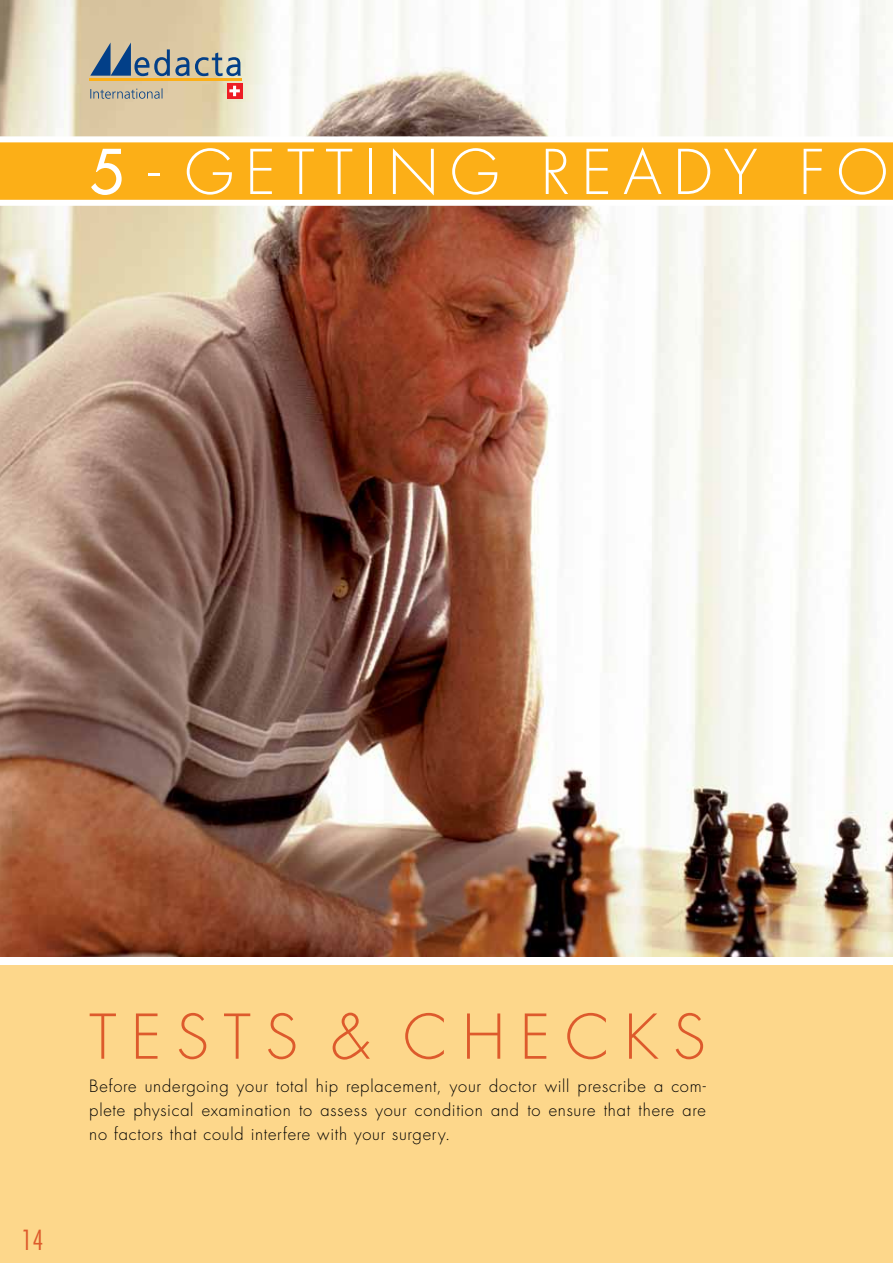
<style>
.page{position:relative;width:893px;height:1263px;background:#fff}
.page>*{position:absolute;margin:0;border:0;box-sizing:border-box;transform-origin:0 0}
.t1{font:300 60px "Futura Std";color:#fff}
.t2{font:300 60px "Futura Std";letter-spacing:.245em;color:#dd5a2c}
.t3{font:300 condensed 27px "Futura Std";color:#dd5a2c}
.t4{font:300 16.5px/24px "Futura Std";letter-spacing:.045em;color:#000;text-align:justify}
.s1{font-weight:500}
</style>
<div class="page">
<div style="left:0;top:965px;width:893px;height:298px;background:#fdd78b"></div>
<img style="left:0;top:0;width:893px;height:957px">
<svg style="left:0;top:133px;width:893px;height:76px"></svg>
<hr style="left:89px;top:79px;width:153px;height:2px;background:#fcaf17">
<svg style="left:90px;top:43px;width:151px;height:33px"></svg>
<div style="left:227px;top:83px;width:15px;height:15px;background:#ed1d24"></div>
<svg style="left:229px;top:86px;width:11px;height:10px"></svg>
<svg style="left:90px;top:88px;width:72px;height:11px"></svg>
<h1 class="t1" style="left:89px;top:136px;width:199px"><span class="s1">5</span> - Getting</h1>
<h1 class="t1" style="left:541px;top:136px;width:44px">ready</h1>
<h1 class="t1" style="left:799px;top:136px;width:43px">fo</h1>
<h2 class="t3" style="left:21px;top:1224px;width:24px">14</h2>
<h1 class="t2" style="left:89px;top:1000px;width:618px">TESTS &amp; CHECKS</h1>
<p class="t4" style="left:89px;top:1075px;width:618px">Before undergoing your total hip replacement, your doctor will prescribe a com&shy;plete physical examination to assess your condition and to ensure that there are no factors that could interfere with your surgery.</p>
</div>
